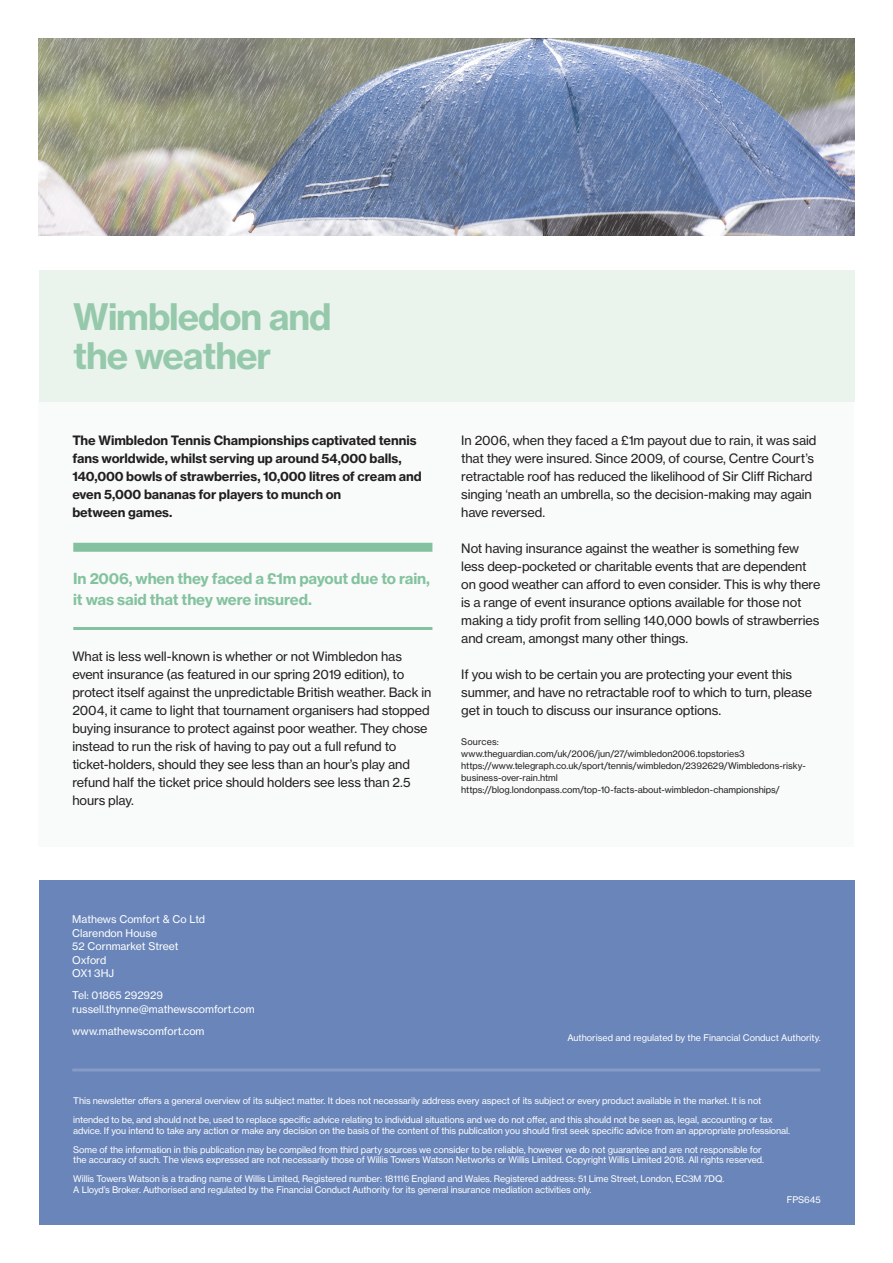
<style>
.page{position:relative;width:893px;height:1263px;background:#fff}
.page>*{position:absolute;margin:0;border:0;box-sizing:border-box;transform-origin:0 0}
.t1{font:36px "N Haas Grotesk TX Std 75 Bd";letter-spacing:-.03em;color:#96c9ac}
.t2{font:15px/21px "N Haas Grotesk TX Std 75 Bd";letter-spacing:-.01em;color:#84c29f}
.t3{font:12.75px/18px "N Haas Grotesk TX Std 55 Rg";letter-spacing:-.01em;color:#231f20}
.t4{font:12.75px/18px "N Haas Grotesk TX Std 75 Bd";letter-spacing:-.005em;color:#231f20}
.t5{font:10.5px/13.5px "N Haas Grotesk TX Std 55 Rg";color:#fff}
.t6{font:9px/10.5px "N Haas Grotesk TX Std 55 Rg";letter-spacing:-.01em;color:#fff}
.Small_Source_Text{font:9px/12px "N Haas Grotesk TX Std 55 Rg";color:#231f20}
</style>
<div class="page">
<div style="left:39px;top:880px;width:816px;height:345px;background:#6985b9"></div>
<hr style="left:72px;top:1068px;width:748px;height:3px;background:#fff">
<div style="left:38px;top:401px;width:816px;height:446px;background:#f8fbf9"></div>
<hr style="left:72px;top:540px;width:748px;height:3px;background:#fff">
<div style="left:39px;top:270px;width:816px;height:131px;background:#eaf4ed"></div>
<img style="left:39px;top:38px;width:815px;height:198px">
<div style="left:73px;top:543px;width:359px;height:9px;background:#84c29f"></div>
<hr style="left:73px;top:627px;width:359px;height:3px;background:#84c29f">
<p class="t1" style="left:73px;top:294px;width:260px">Wimbledon and</p>
<p class="t1" style="left:73px;top:333px;width:200px">the weather</p>
<p class="t4" style="left:72px;top:431px;width:351px">The Wimbledon Tennis Championships captivated tennis fans worldwide, whilst serving up around 54,000 balls, 140,000 bowls of strawberries, 10,000 litres of cream and even 5,000 bananas for players to munch on<br>between games.</p>
<p class="t2" style="left:73px;top:568px;width:358px">In 2006, when they faced a £1m payout due to rain, it was said that they were insured.</p>
<p class="t3" style="left:72px;top:647px;width:361px">What is less well-known is whether or not Wimbledon has event insurance (as featured in our spring 2019 edition), to protect itself against the unpredictable British weather. Back in 2004, it came to light that tournament organisers had stopped buying insurance to protect against poor weather. They chose instead to run the risk of having to pay out a full refund to ticket-holders, should they see less than an hour’s play and refund half the ticket price should holders see less than 2.5 hours play.</p>
<p class="t3" style="left:461px;top:431px;width:357px">In 2006, when they faced a £1m payout due to rain, it was said that they were insured. Since 2009, of course, Centre Court’s retractable roof has reduced the likelihood of Sir Cliff Richard singing ‘neath an umbrella, so the decision-making may again have reversed.</p>
<p class="t3" style="left:461px;top:539px;width:361px">Not having insurance against the weather is something few less deep-pocketed or charitable events that are dependent on good weather can afford to even consider. This is why there is a range of event insurance options available for those not making a tidy profit from selling 140,000 bowls of strawberries and cream, amongst many other things.</p>
<p class="t3" style="left:461px;top:665px;width:352px">If you wish to be certain you are protecting your event this summer, and have no retractable roof to which to turn, please get in touch to discuss our insurance options.</p>
<p class="Small_Source_Text" style="left:461px;top:735px;width:39px">Sources:</p>
<p class="Small_Source_Text" style="left:461px;top:747px;width:285px">www.theguardian.com/uk/2006/jun/27/wimbledon2006.topstories3</p>
<p class="Small_Source_Text" style="left:461px;top:759px;width:346px">https://www.telegraph.co.uk/sport/tennis/wimbledon/2392629/Wimbledons-risky&shy;business-over-rain.html</p>
<p class="Small_Source_Text" style="left:461px;top:783px;width:320px">https://blog.londonpass.com/top-10-facts-about-wimbledon-championships/</p>
<p class="t5" style="left:72px;top:912px;width:134px">Mathews Comfort &amp; Co Ltd<br>Clarendon House<br>52 Cornmarket Street<br>Oxford<br>OX1 3HJ</p>
<p class="t5" style="left:72px;top:988px;width:184px">Tel: 01865 292929 russell.thynne@mathewscomfort.com</p>
<p class="t5" style="left:72px;top:1024px;width:134px">www.mathewscomfort.com</p>
<p class="t6" style="left:567px;top:1032px;width:255px">Authorised and regulated by the Financial Conduct Authority.</p>
<p class="t6" style="left:73px;top:1095px;width:689px">This newsletter offers a general overview of its subject matter. It does not necessarily address every aspect of its subject or every product available in the market. It is not</p>
<p class="t6" style="left:73px;top:1114px;width:701px">intended to be, and should not be, used to replace specific advice relating to individual situations and we do not offer, and this should not be seen as, legal, accounting or tax</p>
<p class="t6" style="left:73px;top:1125px;width:718px">advice. If you intend to take any action or make any decision on the basis of the content of this publication you should first seek specific advice from an appropriate professional.</p>
<p class="t6" style="left:73px;top:1144px;width:690px">Some of the information in this publication may be compiled from third party sources we consider to be reliable, however we do not guarantee and are not responsible for</p>
<p class="t6" style="left:73px;top:1154px;width:692px">the accuracy of such. The views expressed are not necessarily those of Willis Towers Watson Networks or Willis Limited. Copyright Willis Limited 2018. All rights reserved.</p>
<p class="t6" style="left:73px;top:1174px;width:653px">Willis Towers Watson is a trading name of Willis Limited, Registered number: 181116 England and Wales. Registered address: 51 Lime Street, London, EC3M 7DQ.<br>A Lloyd’s Broker. Authorised and regulated by the Financial Conduct Authority for its general insurance mediation activities only.</p>
<p class="t6" style="left:787px;top:1195px;width:35px">FPS645</p>
</div>
